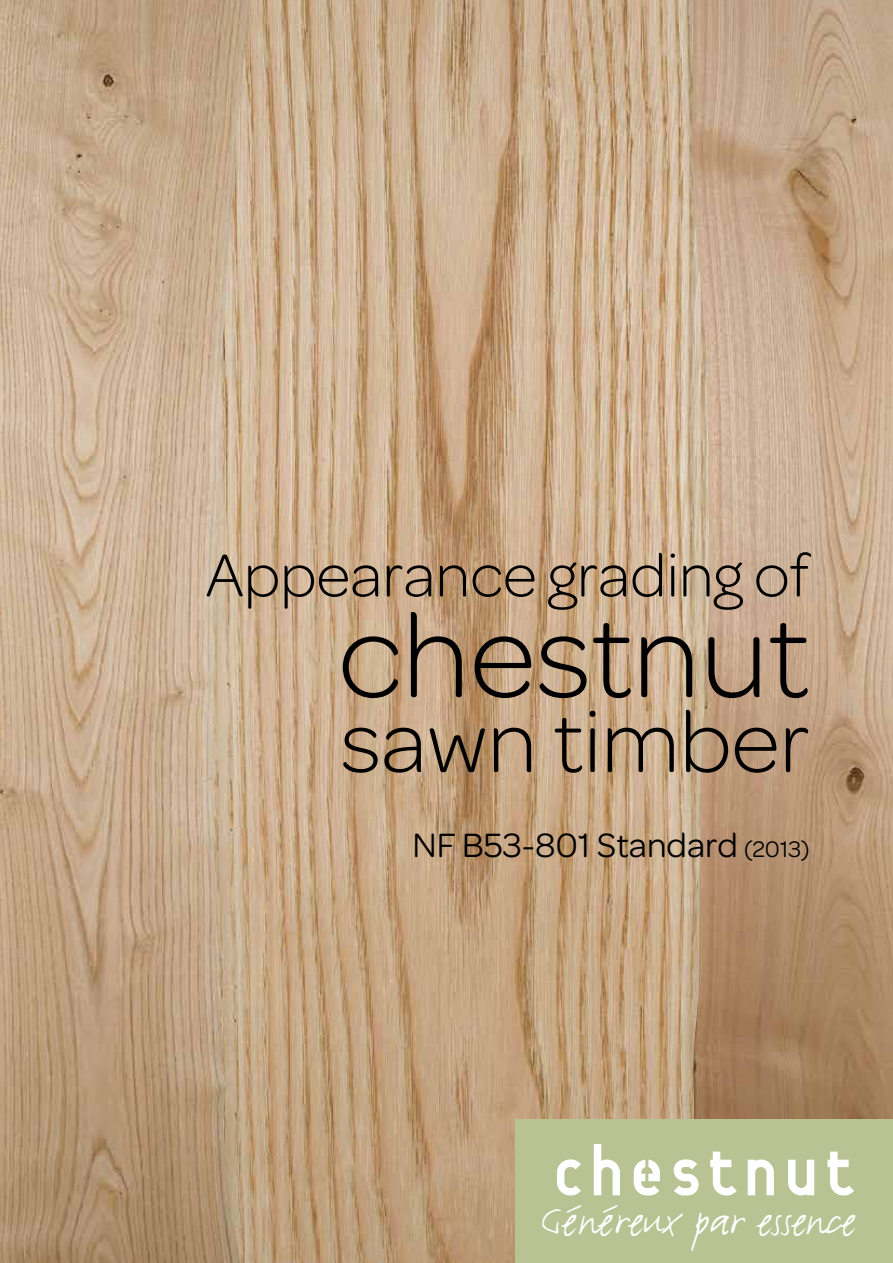
<style>
.page{position:relative;width:893px;height:1263px;background:#fff}
.page>*{position:absolute;margin:0;border:0;box-sizing:border-box;transform-origin:0 0}
.t1{font:300 125.1px "Omnes";color:#000}
.t2{font:300 91.5px "Omnes";color:#000}
.t3{font:84.15px "Min Stencil";letter-spacing:.11em;color:#fff}
.t4{font:300 64.2px "Omnes";color:#000}
.t5{font:48.45px "FF Justlefthand";color:#fff}
.t6{font:36px "Omnes";color:#000}
.s1{font-size:24px}
</style>
<div class="page">
<img style="left:250px;top:0;width:432px;height:1263px">
<img style="left:682px;top:0;width:211px;height:1119px">
<img style="left:0;top:0;width:250px;height:1263px">
<div style="left:515px;top:1119px;width:378px;height:144px;background:#b9c293"></div>
<h3 class="t4" style="left:206px;top:540px;width:605px">Appearance grading of</h3>
<h1 class="t1" style="left:338px;top:587px;width:473px">chestnut</h1>
<h2 class="t2" style="left:340px;top:691px;width:471px">sawn timber</h2>
<p class="t6" style="left:412px;top:825px;width:399px">NF B53-801 Standard <span class="s1">(2013)</span></p>
<h3 class="t3" style="left:555px;top:1128px;width:299px">chestnut</h3>
<h3 class="t5" style="left:541px;top:1190px;width:316px">Généreux par essence</h3>
</div>
